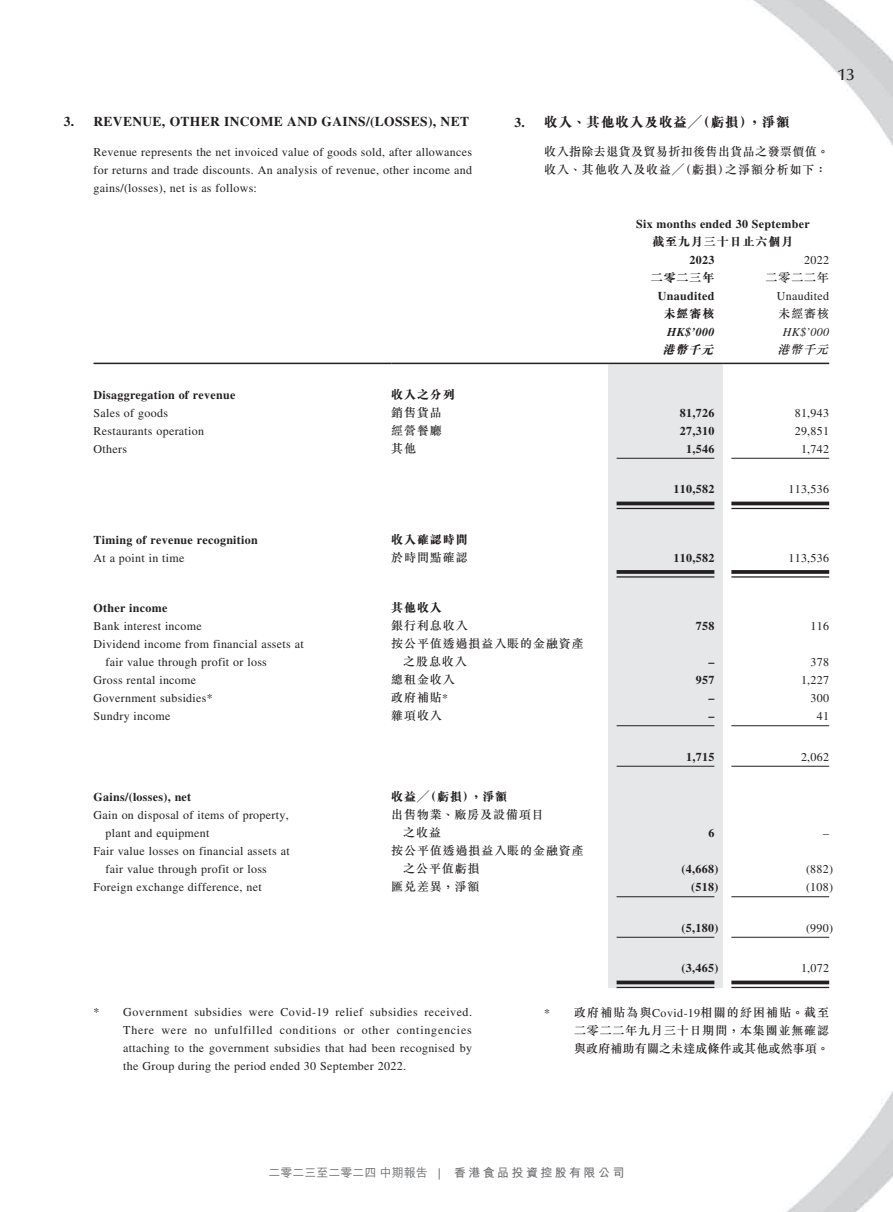
<style>
.page{position:relative;width:893px;height:1212px;background:#fff}
.page>*{position:absolute;margin:0;border:0;box-sizing:border-box;transform-origin:0 0}
.t1{font:500 16.5px "Optima LT Std";color:#231f20}
.t2{font:700 13.5px "Times LT Std";letter-spacing:.025em;color:#231f20}
.t3{font:800 13.5px "M Sung HK";letter-spacing:.075em;color:#231f20}
.t4{font:12px/18px "Times LT Std";letter-spacing:.025em;color:#231f20}
.t5{font:700 12px "Times LT Std";letter-spacing:.025em;color:#231f20}
.t6{font:500 12px/18px "M Sung HK";letter-spacing:.075em;color:#231f20}
.t7{font:500 12px/18px "M Sung HK";letter-spacing:.035em;color:#231f20}
.t8{font:800 12px "M Sung HK";letter-spacing:.075em;color:#231f20}
.t9{font:500 12px "M Hei HK";color:#6c6d70}
.t10{font:italic 700 12px "Times LT Std";color:#231f20}
.t11{font:italic 12px "Times LT Std";color:#231f20}
.t12{font:italic 800 12px "M Sung HK";color:#231f20}
.t13{font:italic 500 12px "M Sung HK";color:#231f20}
.s1{font-family:"Times LT Std";font-weight:700}
.s2{font-family:"Times LT Std";font-weight:400}
.s3{font-weight:700}
</style>
<div class="page">
<img style="left:93px;top:0;width:800px;height:1212px">
<div style="left:608px;top:364px;width:115px;height:624px;background:#e6e7e9"></div>
<hr style="left:94px;top:363px;width:297px;height:1px;background:#231f20">
<hr style="left:391px;top:363px;width:217px;height:1px;background:#231f20">
<hr style="left:608px;top:363px;width:115px;height:1px;background:#231f20">
<hr style="left:723px;top:363px;width:106px;height:1px;background:#231f20">
<hr style="left:617px;top:458px;width:97px;height:1px;background:#231f20">
<hr style="left:731px;top:458px;width:98px;height:1px;background:#231f20">
<hr style="left:617px;top:502px;width:97px;height:3px;background:#231f20">
<hr style="left:617px;top:508px;width:97px;height:1px;background:#231f20">
<hr style="left:731px;top:502px;width:98px;height:3px;background:#231f20">
<hr style="left:731px;top:508px;width:98px;height:1px;background:#231f20">
<svg style="left:617px;top:570px;width:97px;height:4px"></svg>
<hr style="left:617px;top:576px;width:97px;height:1px;background:#231f20">
<svg style="left:731px;top:570px;width:98px;height:4px"></svg>
<hr style="left:731px;top:576px;width:98px;height:1px;background:#231f20">
<hr style="left:617px;top:725px;width:97px;height:1px;background:#231f20">
<hr style="left:731px;top:725px;width:98px;height:1px;background:#231f20">
<hr style="left:617px;top:766px;width:97px;height:1px;background:#231f20">
<hr style="left:731px;top:766px;width:98px;height:1px;background:#231f20">
<hr style="left:617px;top:896px;width:97px;height:1px;background:#231f20">
<hr style="left:731px;top:896px;width:98px;height:1px;background:#231f20">
<hr style="left:617px;top:937px;width:97px;height:1px;background:#231f20">
<hr style="left:731px;top:937px;width:98px;height:1px;background:#231f20">
<svg style="left:617px;top:980px;width:97px;height:4px"></svg>
<hr style="left:617px;top:987px;width:97px;height:1px;background:#231f20">
<svg style="left:731px;top:980px;width:98px;height:4px"></svg>
<hr style="left:731px;top:987px;width:98px;height:1px;background:#231f20">
<p class="t2" style="left:64px;top:113px;width:407px">3. REVENUE, OTHER INCOME AND GAINS/(LOSSES), NET</p>
<p class="t4" style="left:94px;top:142px;width:380px;text-align:justify">Revenue represents the net invoiced value of goods sold, after allowances for returns and trade discounts. An analysis of revenue, other income and gains/(losses), net is as follows:</p>
<h1 class="t1" style="left:838px;top:65px;width:18px">13</h1>
<p class="t3" style="left:514px;top:112px;width:277px"><span class="s1">3.</span> 收入、其他收入及收益╱（虧損），淨額</p>
<p class="t7" style="left:544px;top:143px;width:286px">收入指除去退貨及貿易折扣後售出貨品之發票價值。收入、其他收入及收益╱（虧損）之淨額分析如下：</p>
<p class="t5" style="left:636px;top:217px;width:175px">Six months ended 30 September</p>
<p class="t8" style="left:652px;top:233px;width:142px">截至九月三十日止六個月</p>
<p class="t5" style="left:689px;top:253px;width:26px">2023</p>
<p class="t4" style="left:804px;top:251px;width:26px">2022</p>
<p class="t8" style="left:651px;top:269px;width:65px">二零二三年</p>
<p class="t6" style="left:766px;top:268px;width:65px">二零二二年</p>
<p class="t5" style="left:658px;top:289px;width:58px">Unaudited</p>
<p class="t4" style="left:777px;top:287px;width:54px">Unaudited</p>
<p class="t8" style="left:664px;top:305px;width:52px">未經審核</p>
<p class="t6" style="left:778px;top:304px;width:52px">未經審核</p>
<p class="t10" style="left:667px;top:324px;width:49px">HK$’000</p>
<p class="t11" style="left:783px;top:325px;width:48px">HK$’000</p>
<p class="t12" style="left:662px;top:341px;width:56px">港幣千元</p>
<p class="t13" style="left:777px;top:341px;width:56px">港幣千元</p>
<p class="t5" style="left:94px;top:387px;width:143px">Disaggregation of revenue</p>
<p class="t8" style="left:391px;top:386px;width:65px">收入之分列</p>
<p class="t4" style="left:94px;top:403px;width:76px">Sales of goods</p>
<p class="t6" style="left:391px;top:403px;width:52px">銷售貨品</p>
<p class="t5" style="left:680px;top:405px;width:36px">81,726</p>
<p class="t4" style="left:795px;top:403px;width:36px">81,943</p>
<p class="t4" style="left:94px;top:421px;width:112px">Restaurants operation</p>
<p class="t6" style="left:391px;top:421px;width:52px">經營餐廳</p>
<p class="t5" style="left:680px;top:423px;width:36px">27,310</p>
<p class="t4" style="left:795px;top:421px;width:36px">29,851</p>
<p class="t4" style="left:94px;top:439px;width:35px">Others</p>
<p class="t6" style="left:391px;top:439px;width:26px">其他</p>
<p class="t5" style="left:686px;top:441px;width:30px">1,546</p>
<p class="t4" style="left:801px;top:439px;width:30px">1,742</p>
<p class="t5" style="left:674px;top:482px;width:42px">110,582</p>
<p class="t4" style="left:788px;top:480px;width:42px">113,536</p>
<p class="t5" style="left:94px;top:532px;width:166px">Timing of revenue recognition</p>
<p class="t8" style="left:391px;top:531px;width:78px">收入確認時間</p>
<p class="t4" style="left:94px;top:548px;width:92px">At a point in time</p>
<p class="t6" style="left:391px;top:548px;width:78px">於時間點確認</p>
<p class="t5" style="left:674px;top:550px;width:42px">110,582</p>
<p class="t4" style="left:788px;top:548px;width:42px">113,536</p>
<p class="t5" style="left:94px;top:601px;width:75px">Other income</p>
<p class="t8" style="left:391px;top:599px;width:52px">其他收入</p>
<p class="t4" style="left:94px;top:617px;width:110px">Bank interest income</p>
<p class="t6" style="left:391px;top:616px;width:78px">銀行利息收入</p>
<p class="t5" style="left:696px;top:619px;width:20px">758</p>
<p class="t4" style="left:811px;top:617px;width:20px">116</p>
<p class="t4" style="left:106px;top:635px;width:200px;text-indent:-12px">Dividend income from financial assets at fair value through profit or loss</p>
<p class="t6" style="left:403px;top:634px;width:182px;text-indent:-12px">按公平值透過損益入賬的金融資產之股息收入</p>
<p class="t5" style="left:708px;top:655px;width:7px">–</p>
<p class="t4" style="left:811px;top:653px;width:20px">378</p>
<p class="t4" style="left:94px;top:671px;width:104px">Gross rental income</p>
<p class="t6" style="left:391px;top:670px;width:65px">總租金收入</p>
<p class="t5" style="left:696px;top:673px;width:20px">957</p>
<p class="t4" style="left:801px;top:671px;width:30px">1,227</p>
<p class="t4" style="left:94px;top:689px;width:121px">Government subsidies*</p>
<p class="t6" style="left:391px;top:688px;width:58px">政府補貼<span class="s2">*</span></p>
<p class="t5" style="left:708px;top:691px;width:7px">–</p>
<p class="t4" style="left:811px;top:689px;width:20px">300</p>
<p class="t4" style="left:94px;top:707px;width:78px">Sundry income</p>
<p class="t6" style="left:391px;top:706px;width:52px">雜項收入</p>
<p class="t5" style="left:708px;top:709px;width:7px">–</p>
<p class="t4" style="left:817px;top:707px;width:14px">41</p>
<p class="t5" style="left:686px;top:749px;width:30px">1,715</p>
<p class="t4" style="left:801px;top:747px;width:30px">2,062</p>
<p class="t5" style="left:94px;top:790px;width:99px">Gains/(losses), net</p>
<p class="t8" style="left:391px;top:788px;width:118px">收益╱（虧損），淨額</p>
<p class="t4" style="left:106px;top:806px;width:185px;text-indent:-12px">Gain on disposal of items of property, plant and equipment</p>
<p class="t6" style="left:403px;top:805px;width:142px;text-indent:-12px">出售物業、廠房及設備項目之收益</p>
<p class="t5" style="left:708px;top:826px;width:7px">6</p>
<p class="t4" style="left:823px;top:824px;width:7px">–</p>
<p class="t4" style="left:106px;top:842px;width:186px;text-indent:-12px">Fair value losses on financial assets at fair value through profit or loss</p>
<p class="t6" style="left:403px;top:841px;width:182px;text-indent:-12px">按公平值透過損益入賬的金融資產之公平值虧損</p>
<p class="t5" style="left:682px;top:862px;width:38px">(4,668)</p>
<p class="t4" style="left:806px;top:860px;width:29px">(882)</p>
<p class="t4" style="left:94px;top:878px;width:170px">Foreign exchange difference, net</p>
<p class="t6" style="left:391px;top:877px;width:90px">匯兌差異，淨額</p>
<p class="t5" style="left:691px;top:880px;width:29px">(518)</p>
<p class="t4" style="left:806px;top:878px;width:29px">(108)</p>
<p class="t5" style="left:682px;top:920px;width:38px">(5,180)</p>
<p class="t4" style="left:806px;top:918px;width:29px">(990)</p>
<p class="t5" style="left:682px;top:961px;width:38px">(3,465)</p>
<p class="t4" style="left:801px;top:959px;width:30px">1,072</p>
<p class="t4" style="left:123px;top:1003px;width:350px;text-align:justify;text-indent:-30px">* Government subsidies were Covid-19 relief subsidies received.<br>There were no unfulfilled conditions or other contingencies attaching to the government subsidies that had been recognised by the Group during the period ended 30 September 2022.</p>
<p class="t6" style="left:574px;top:1003px;width:257px;text-align:justify;text-indent:-30px"><span class="s2">*</span> 政府補貼為與<span class="s2">Covid-19</span>相關的紓困補貼。截至二零二二年九月三十日期間，本集團並無確認與政府補助有關之未達成條件或其他或然事項。</p>
<p class="t9" style="left:269px;top:1163px;width:357px">二零二三至二零二四 中期報告 | <span class="s3">香港食品投資控股有限公司</span></p>
</div>
